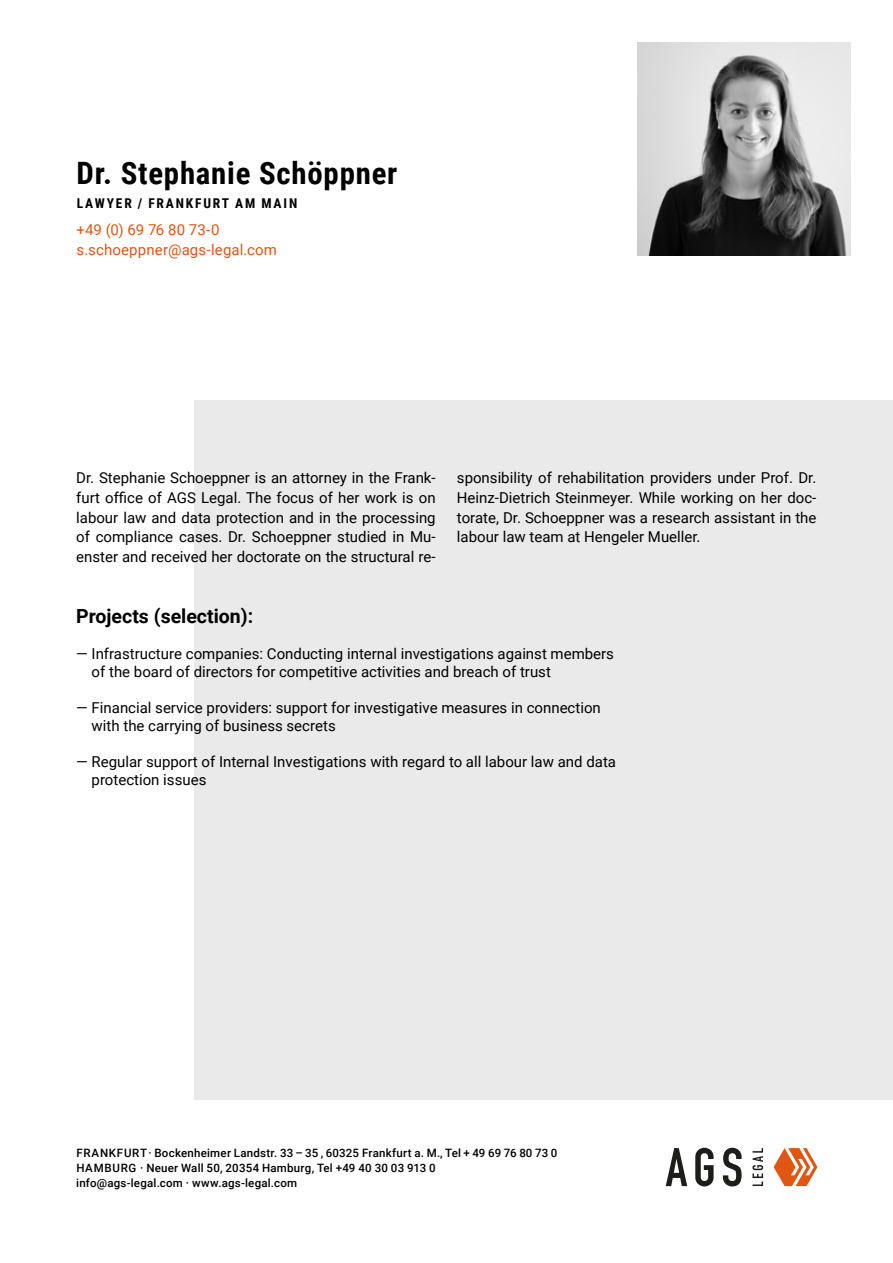
<style>
.page{position:relative;width:893px;height:1263px;background:#fff}
.page>*{position:absolute;margin:0;border:0;box-sizing:border-box;transform-origin:0 0}
.t1{font:700 30.9px "Roboto Condensed";letter-spacing:.025em;color:#000}
.t2{font:700 19.5px "Roboto";color:#000}
.t3{font:15px/19.5px "Roboto";color:#000}
.t4{font:15px/19.5px "Roboto";letter-spacing:.005em;color:#e25511}
.t5{font:700 13.5px "Roboto Condensed";letter-spacing:.135em;color:#000}
.t6{font:500 11.55px/15px "Roboto";letter-spacing:.02em;color:#000}
</style>
<div class="page">
<svg style="left:666px;top:1148px;width:21px;height:38px"></svg>
<svg style="left:695px;top:1148px;width:19px;height:38px"></svg>
<svg style="left:723px;top:1148px;width:19px;height:38px"></svg>
<svg style="left:752px;top:1148px;width:11px;height:38px"></svg>
<svg style="left:774px;top:1148px;width:43px;height:38px"></svg>
<div style="left:195px;top:400px;width:698px;height:699px;background:#eaeaea"></div>
<img style="left:638px;top:43px;width:212px;height:212px">
<h1 class="t1" style="left:77px;top:152px;width:322px">Dr. Stephanie Schöppner</h1>
<p class="t5" style="left:77px;top:194px;width:222px">LAWYER / FRANKFURT AM MAIN</p>
<p class="t4" style="left:77px;top:220px;width:202px">+49 (0) 69 76 80 73-0 s.schoeppner@ags-legal.com</p>
<p class="t3" style="left:76px;top:468px;width:361px;text-align:justify">Dr. Stephanie Schoeppner is an attorney in the Frank&shy;furt office of AGS Legal. The focus of her work is on labour law and data protection and in the processing of compliance cases. Dr. Schoeppner studied in Mu&shy;enster and received her doctorate on the structural re-</p>
<p class="t3" style="left:457px;top:468px;width:361px;text-align:justify">sponsibility of rehabilitation providers under Prof. Dr.<br>Heinz-Dietrich Steinmeyer. While working on her doc&shy;torate, Dr. Schoeppner was a research assistant in the labour law team at Hengeler Mueller.</p>
<h2 class="t2" style="left:76px;top:602px;width:178px">Projects (selection):</h2>
<p class="t3" style="left:92px;top:644px;width:524px;line-height:18px;text-indent:-15px">— Infrastructure companies: Conducting internal investigations against members of the board of directors for competitive activities and breach of trust</p>
<p class="t3" style="left:92px;top:698px;width:511px;line-height:18px;text-indent:-15px">— Financial service providers: support for investigative measures in connection with the carrying of business secrets</p>
<p class="t3" style="left:92px;top:752px;width:526px;line-height:18px;text-indent:-15px">— Regular support of Internal Investigations with regard to all labour law and data protection issues</p>
<p class="t6" style="left:76px;top:1145px;width:483px">FRANKFURT · Bockenheimer Landstr. 33 – 35 , 60325 Frankfurt a. M., Tel + 49 69 76 80 73 0<br>HAMBURG · Neuer Wall 50, 20354 Hamburg, Tel +49 40 30 03 913 0<br>info@ags-legal.com · www.ags-legal.com</p>
</div>
